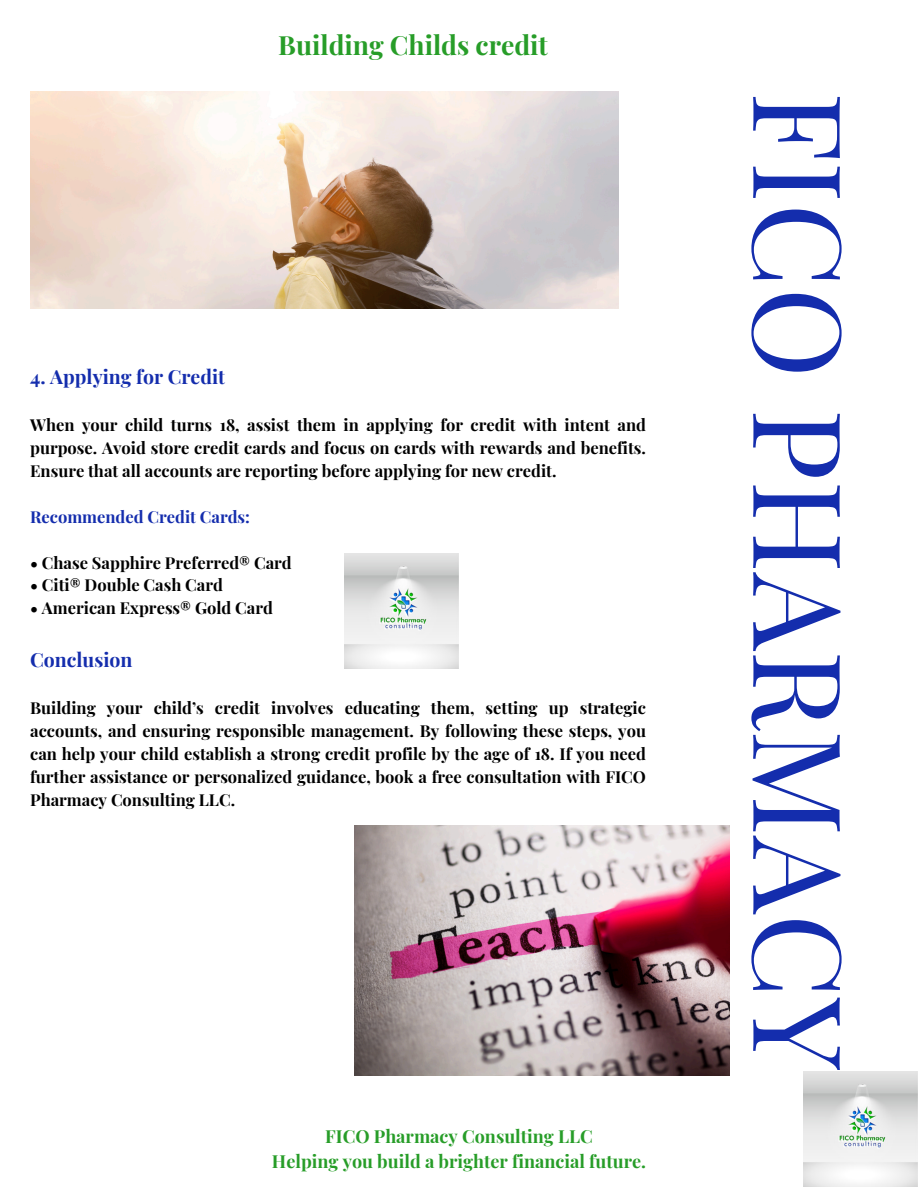
<style>
.page{position:relative;width:918px;height:1188px;background:#fff}
.page>*{position:absolute;margin:0;border:0;box-sizing:border-box;transform-origin:0 0}
.t1{font:122.55px "Playfair Display";color:#142dad}
.t2{font:700 26.55px "Playfair Display";color:#279d28}
.t3{font:700 19.5px "Playfair Display";color:#142dad}
.t4{font:700 18px/24.8px "Playfair Display";color:#279d28;text-align:center}
.t5{font:700 16.5px/23px "Playfair Display";color:#000;text-align:justify}
.t6{font:700 16.5px "Playfair Display";color:#142dad}
</style>
<div class="page">
<img style="left:30px;top:92px;width:589px;height:217px">
<img style="left:344px;top:554px;width:115px;height:115px">
<img style="left:803px;top:1072px;width:115px;height:114px">
<img style="left:354px;top:825px;width:376px;height:251px">
<h1 class="t2" style="left:278px;top:26px;width:271px">Building Childs credit</h1>
<p class="t3" style="left:30px;top:363px;width:196px">4. Applying for Credit</p>
<p class="t5" style="left:30px;top:413px;width:617px">When your child turns 18, assist them in applying for credit with intent and purpose. Avoid store credit cards and focus on cards with rewards and benefits.<br>Ensure that all accounts are reporting before applying for new credit.</p>
<p class="t6" style="left:30px;top:505px;width:221px">Recommended Credit Cards:</p>
<p class="t5" style="left:30px;top:550px;width:263px">• Chase Sapphire Preferred® Card</p>
<p class="t5" style="left:30px;top:573px;width:194px">• Citi® Double Cash Card</p>
<h3 class="t5" style="left:30px;top:596px;width:244px">• American Express® Gold Card</h3>
<p class="t3" style="left:30px;top:646px;width:104px">Conclusion</p>
<p class="t5" style="left:30px;top:696px;width:617px">Building your child’s credit involves educating them, setting up strategic accounts, and ensuring responsible management. By following these steps, you can help your child establish a strong credit profile by the age of 18. If you need further assistance or personalized guidance, book a free consultation with FICO Pharmacy Consulting LLC.</p>
<p class="t4" style="left:272px;top:1123px;width:376px">FICO Pharmacy Consulting LLC<br>Helping you build a brighter financial future.</p>
<h2 class="t1" style="left:886px;top:92px;width:980px;rotate:90deg">FICO PHARMACY</h2>
</div>
